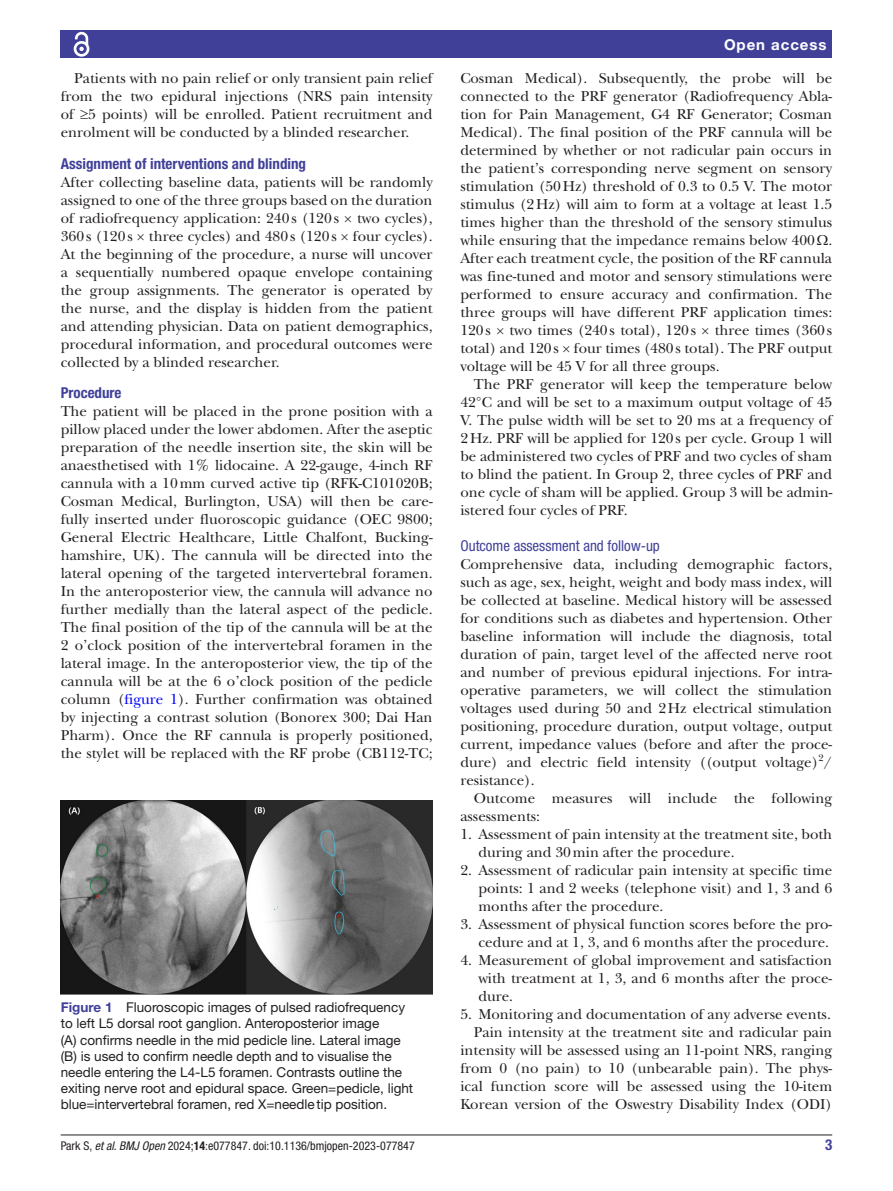
<style>
.page{position:relative;width:893px;height:1191px;background:#fff}
.page>*{position:absolute;margin:0;border:0;box-sizing:border-box;transform-origin:0 0}
.t1{font:15px/18px "New Baskerville";color:#231f20;text-align:justify}
.t2{font:700 condensed 15px "Helvetica Neue LT Std";color:#414099}
.t3{font:condensed 15px "Helvetica Neue LT Std";color:#414099}
.t4{font:700 15px "Helvetica Neue LT Std";letter-spacing:.065em;color:#fff}
.t5{font:13.5px/16.2px "Helvetica Neue LT Std";color:#231f20}
.t6{font:condensed 12px "Helvetica Neue LT Std";color:#231f20}
.t7{font:9.9px "New Baskerville";color:#231f20}
.s1{color:#00f}
.s2{font-weight:700;color:#414099}
.s3{font-style:italic}
.s4{font-weight:700}
</style>
<div class="page">
<hr style="left:61px;top:1134px;width:771px;height:1px;background:#231f20">
<div style="left:61px;top:31px;width:771px;height:27px;background:#414099"></div>
<svg style="left:73px;top:31px;width:17px;height:26px"></svg>
<img style="left:61px;top:800px;width:372px;height:194px">
<p class="t1" style="left:61px;top:69px;width:373px;text-indent:14px">Patients with no pain relief or only transient pain relief from the two epidural injections (NRS pain intensity of ≥5 points) will be enrolled. Patient recruitment and enrolment will be conducted by a blinded researcher.</p>
<p class="t2" style="left:61px;top:154px;width:247px">Assignment of interventions and blinding</p>
<p class="t1" style="left:61px;top:173px;width:373px">After collecting baseline data, patients will be randomly assigned to one of the three groups based on the duration of radiofrequency application: 240s (120s × two cycles), 360s (120s × three cycles) and 480s (120s × four cycles).<br>At the beginning of the procedure, a nurse will uncover a sequentially numbered opaque envelope containing the group assignments. The generator is operated by the nurse, and the display is hidden from the patient and attending physician. Data on patient demographics, procedural information, and procedural outcomes were collected by a blinded researcher.</p>
<p class="t2" style="left:61px;top:384px;width:62px">Procedure</p>
<p class="t1" style="left:61px;top:402px;width:373px">The patient will be placed in the prone position with a pillow placed under the lower abdomen. After the aseptic preparation of the needle insertion site, the skin will be anaesthetised with 1% lidocaine. A 22-gauge, 4-inch RF cannula with a 10mm curved active tip (RFK-C101020B; Cosman Medical, Burlington, USA) will then be care&shy;fully inserted under fluoroscopic guidance (OEC 9800; General Electric Healthcare, Little Chalfont, Bucking&shy;hamshire, UK). The cannula will be directed into the lateral opening of the targeted intervertebral foramen.<br>In the anteroposterior view, the cannula will advance no further medially than the lateral aspect of the pedicle.<br>The final position of the tip of the cannula will be at the 2 o’clock position of the intervertebral foramen in the lateral image. In the anteroposterior view, the tip of the cannula will be at the 6 o’clock position of the pedicle column (<span class="s1">figure 1</span>). Further confirmation was obtained by injecting a contrast solution (Bonorex 300; Dai Han Pharm). Once the RF cannula is properly positioned, the stylet will be replaced with the RF probe (CB112-TC;</p>
<p class="t5" style="left:61px;top:999px;width:354px"><span class="s2">Figure 1</span> Fluoroscopic images of pulsed radiofrequency to left L5 dorsal root ganglion. Anteroposterior image<br>(A) confirms needle in the mid pedicle line. Lateral image (B) is used to confirm needle depth and to visualise the needle entering the L4-L5 foramen. Contrasts outline the exiting nerve root and epidural space. Green=pedicle, light blue=intervertebral foramen, red X=needletip position.</p>
<p class="t4" style="left:724px;top:35px;width:104px">Open access</p>
<p class="t1" style="left:460px;top:69px;width:373px">Cosman Medical). Subsequently, the probe will be connected to the PRF generator (Radiofrequency Abla&shy;tion for Pain Management, G4 RF Generator; Cosman Medical). The final position of the PRF cannula will be determined by whether or not radicular pain occurs in the patient’s corresponding nerve segment on sensory stimulation (50Hz) threshold of 0.3 to 0.5 V. The motor stimulus (2Hz) will aim to form at a voltage at least 1.5 times higher than the threshold of the sensory stimulus while ensuring that the impedance remains below 400 .<br>After each treatment cycle, the position of the RF cannula was fine-tuned and motor and sensory stimulations were performed to ensure accuracy and confirmation. The three groups will have different PRF application times:<br>120s × two times (240s total), 120s × three times (360s total) and 120s × four times (480s total). The PRF output voltage will be 45 V for all three groups.</p>
<p class="t1" style="left:460px;top:375px;width:373px;text-indent:14px">The PRF generator will keep the temperature below 42°C and will be set to a maximum output voltage of 45<br>V. The pulse width will be set to 20 ms at a frequency of 2Hz. PRF will be applied for 120s per cycle. Group 1 will be administered two cycles of PRF and two cycles of sham to blind the patient. In Group 2, three cycles of PRF and one cycle of sham will be applied. Group 3 will be admin&shy;istered four cycles of PRF.</p>
<p class="t3" style="left:460px;top:537px;width:201px">Outcome assessment and follow-up</p>
<p class="t1" style="left:460px;top:555px;width:373px">Comprehensive data, including demographic factors, such as age, sex, height, weight and body mass index, will be collected at baseline. Medical history will be assessed for conditions such as diabetes and hypertension. Other baseline information will include the diagnosis, total duration of pain, target level of the affected nerve root and number of previous epidural injections. For intra&shy;operative parameters, we will collect the stimulation voltages used during 50 and 2Hz electrical stimulation positioning, procedure duration, output voltage, output current, impedance values (before and after the proce&shy;dure) and electric field intensity ((output voltage) /</p>
<p class="t7" style="left:818px;top:751px;width:7px">2</p>
<p class="t1" style="left:460px;top:771px;width:76px">resistance).</p>
<p class="t1" style="left:474px;top:789px;width:360px">Outcome measures will include the following</p>
<p class="t1" style="left:460px;top:807px;width:81px">assessments:</p>
<p class="t1" style="left:478px;top:825px;width:355px;text-indent:-18px">1. Assessment of pain intensity at the treatment site, both during and 30min after the procedure.</p>
<p class="t1" style="left:478px;top:861px;width:355px;text-indent:-18px">2. Assessment of radicular pain intensity at specific time points: 1 and 2 weeks (telephone visit) and 1, 3 and 6 months after the procedure.</p>
<p class="t1" style="left:460px;top:915px;width:373px;text-align:right">3. Assessment of physical function scores before the pro&shy;cedure and at 1, 3, and 6 months after the procedure.</p>
<p class="t1" style="left:478px;top:951px;width:355px;text-indent:-18px">4. Measurement of global improvement and satisfaction with treatment at 1, 3, and 6 months after the proce&shy;dure.</p>
<p class="t1" style="left:460px;top:1005px;width:373px;text-align:right">5. Monitoring and documentation of any adverse events.<br>Pain intensity at the treatment site and radicular pain intensity will be assessed using an 11-point NRS, ranging from 0 (no pain) to 10 (unbearable pain). The phys&shy;ical function score will be assessed using the 10-item Korean version of the Oswestry Disability Index (ODI)</p>
<p class="t6" style="left:61px;top:1138px;width:356px">Park S, <span class="s3">et al</span>. <span class="s3">BMJ Open</span> 2024;<span class="s4">14</span>:e077847. doi:10.1136/bmjopen-2023-077847</p>
<p class="t2" style="left:825px;top:1135px;width:9px">3</p>
</div>
